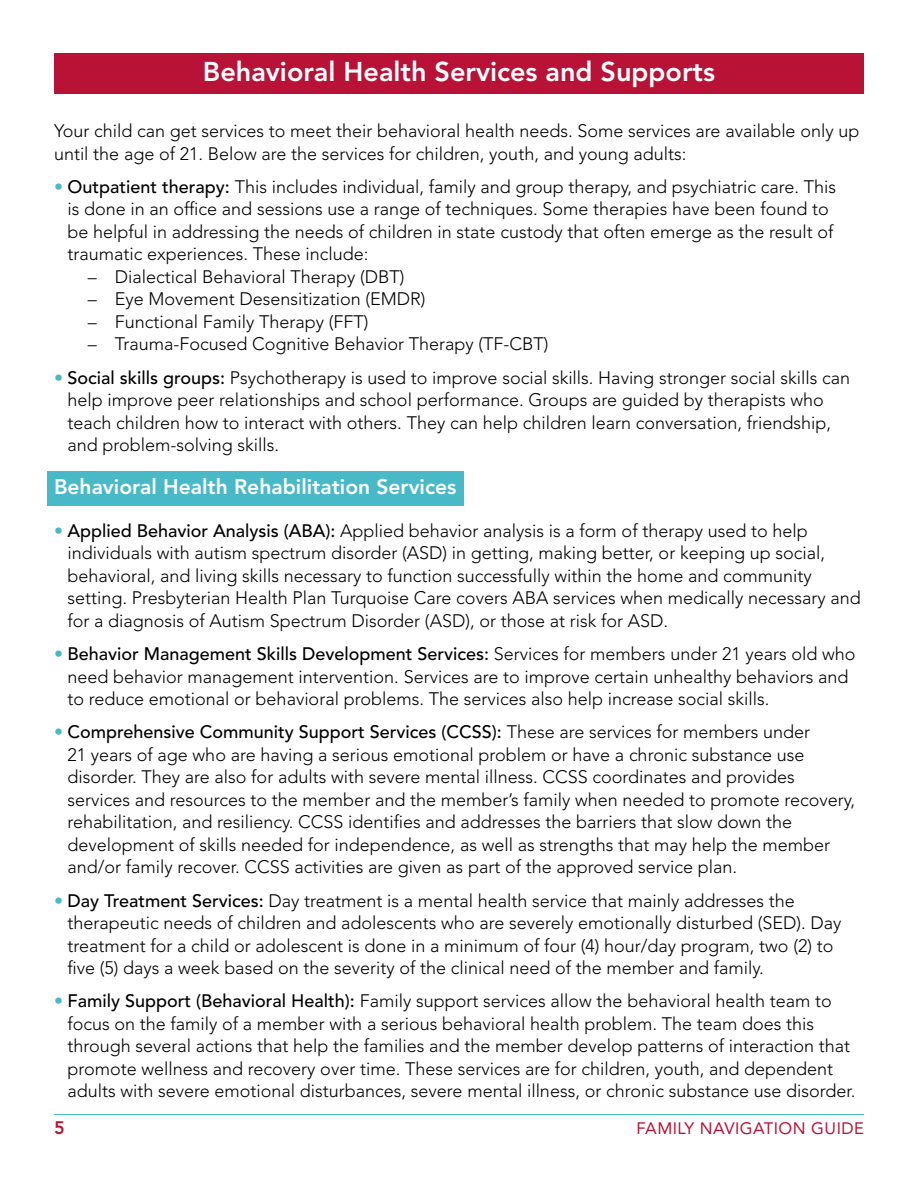
<style>
.page{position:relative;width:918px;height:1188px;background:#fff}
.page>*{position:absolute;margin:0;border:0;box-sizing:border-box;transform-origin:0 0}
.t1{font:800 27px "Avenir LT Std";color:#fff}
.t2{font:800 21px "Avenir LT Std";color:#fff}
.t3{font:300 18px/22.5px "Avenir LT Std";color:#000}
.t4{font:800 18px "Avenir LT Std";color:#b81237}
.t5{font:16.5px "Avenir LT Std";letter-spacing:.03em;color:#b81237}
.s1{font-weight:800;color:#48b9c7}
.s2{font-weight:500}
</style>
<div class="page">
<hr style="left:54px;top:1114px;width:810px;height:1px;background:#48b9c7">
<div style="left:54px;top:54px;width:810px;height:40px;background:#b81237"></div>
<div style="left:47px;top:471px;width:416px;height:35px;background:#48b9c7"></div>
<h1 class="t1" style="left:203px;top:56px;width:514px">Behavioral Health Services and Supports</h1>
<p class="t3" style="left:54px;top:120px;width:807px">Your child can get services to meet their behavioral health needs. Some services are available only up until the age of 21. Below are the services for children, youth, and young adults:</p>
<p class="t3" style="left:68px;top:176px;width:770px;text-indent:-14px"><span class="s1">•</span> <span class="s2">Outpatient therapy:</span> This includes individual, family and group therapy, and psychiatric care. This is done in an office and sessions use a range of techniques. Some therapies have been found to be helpful in addressing the needs of children in state custody that often emerge as the result of traumatic experiences. These include:</p>
<p class="t3" style="left:88px;top:266px;width:318px">– Dialectical Behavioral Therapy (DBT)</p>
<p class="t3" style="left:88px;top:288px;width:339px">– Eye Movement Desensitization (EMDR)</p>
<p class="t3" style="left:88px;top:311px;width:282px">– Functional Family Therapy (FFT)</p>
<p class="t3" style="left:88px;top:333px;width:462px">– Trauma-Focused Cognitive Behavior Therapy (TF-CBT)</p>
<p class="t3" style="left:68px;top:366px;width:784px;text-indent:-14px"><span class="s1">•</span> <span class="s2">Social skills groups:</span> Psychotherapy is used to improve social skills. Having stronger social skills can help improve peer relationships and school performance. Groups are guided by therapists who teach children how to interact with others. They can help children learn conversation, friendship, and problem-solving skills.</p>
<p class="t2" style="left:54px;top:474px;width:404px">Behavioral Health Rehabilitation Services</p>
<p class="t3" style="left:68px;top:519px;width:795px;text-indent:-14px"><span class="s1">•</span> <span class="s2">Applied Behavior Analysis (ABA):</span> Applied behavior analysis is a form of therapy used to help individuals with autism spectrum disorder (ASD) in getting, making better, or keeping up social, behavioral, and living skills necessary to function successfully within the home and community setting. Presbyterian Health Plan Turquoise Care covers ABA services when medically necessary and for a diagnosis of Autism Spectrum Disorder (ASD), or those at risk for ASD.</p>
<p class="t3" style="left:68px;top:643px;width:790px;text-indent:-14px"><span class="s1">•</span> <span class="s2">Behavior Management Skills Development Services:</span> Services for members under 21 years old who need behavior management intervention. Services are to improve certain unhealthy behaviors and to reduce emotional or behavioral problems. The services also help increase social skills.</p>
<p class="t3" style="left:68px;top:721px;width:789px;text-indent:-14px"><span class="s1">•</span> <span class="s2">Comprehensive Community Support Services (CCSS):</span> These are services for members under<br>21 years of age who are having a serious emotional problem or have a chronic substance use disorder. They are also for adults with severe mental illness. CCSS coordinates and provides services and resources to the member and the member’s family when needed to promote recovery, rehabilitation, and resiliency. CCSS identifies and addresses the barriers that slow down the development of skills needed for independence, as well as strengths that may help the member and/or family recover. CCSS activities are given as part of the approved service plan.</p>
<p class="t3" style="left:68px;top:889px;width:776px;text-indent:-14px"><span class="s1">•</span> <span class="s2">Day Treatment Services:</span> Day treatment is a mental health service that mainly addresses the therapeutic needs of children and adolescents who are severely emotionally disturbed (SED). Day treatment for a child or adolescent is done in a minimum of four (4) hour/day program, two (2) to five (5) days a week based on the severity of the clinical need of the member and family.</p>
<p class="t3" style="left:68px;top:990px;width:790px;text-indent:-14px"><span class="s1">•</span> <span class="s2">Family Support (Behavioral Health):</span> Family support services allow the behavioral health team to focus on the family of a member with a serious behavioral health problem. The team does this through several actions that help the families and the member develop patterns of interaction that promote wellness and recovery over time. These services are for children, youth, and dependent adults with severe emotional disturbances, severe mental illness, or chronic substance use disorder.</p>
<p class="t4" style="left:54px;top:1117px;width:12px">5</p>
<p class="t5" style="left:636px;top:1119px;width:229px">FAMILY NAVIGATION GUIDE</p>
</div>
